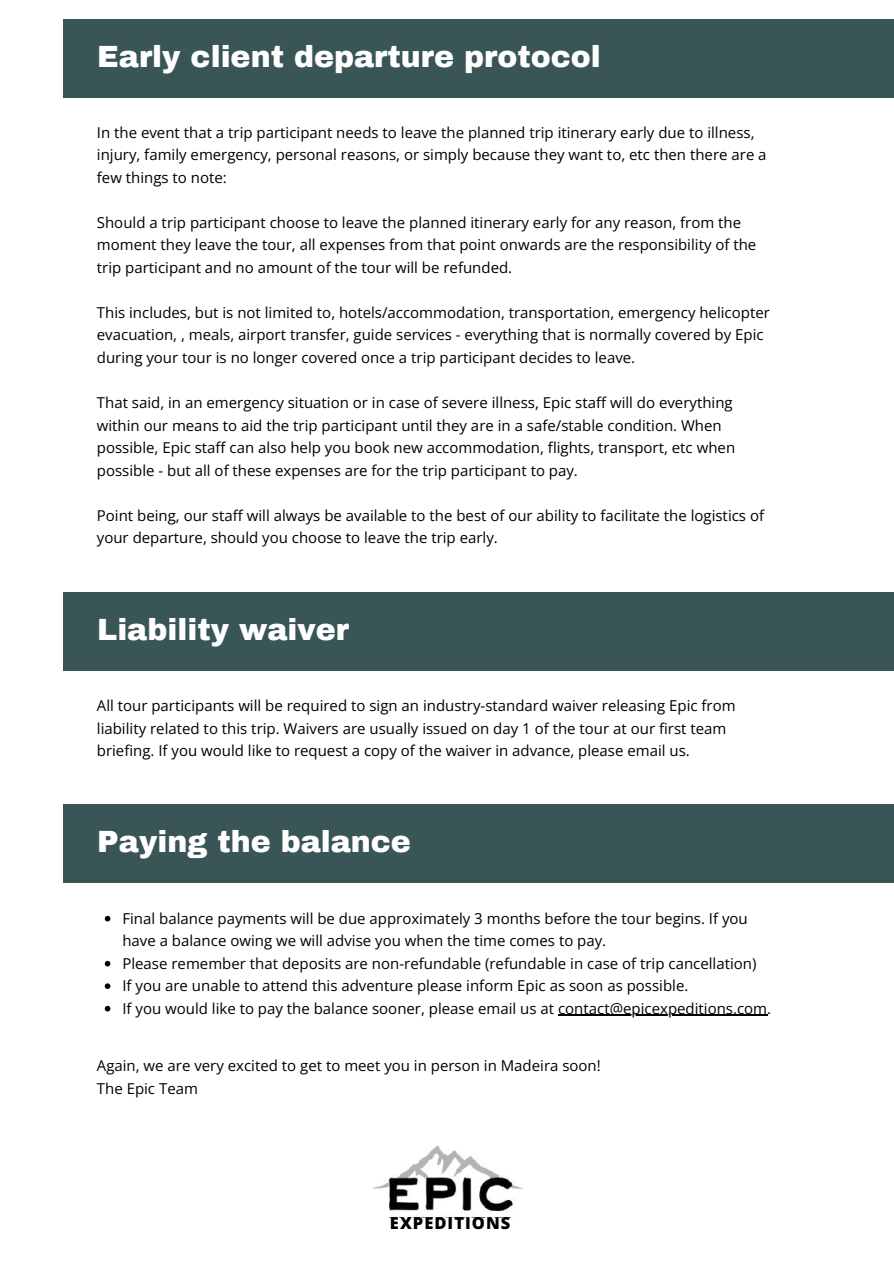
<style>
.page{position:relative;width:894px;height:1264px;background:#fff}
.page>*{position:absolute;margin:0;border:0;box-sizing:border-box;transform-origin:0 0}
.t1{font:900 30px "Archivo";color:#fff}
.t2{font:800 16.5px "Open Sans";letter-spacing:.06em;color:#000}
.t3{font:15px/22.5px "Open Sans";color:#000}
</style>
<div class="page">
<div style="left:63px;top:19px;width:830px;height:78px;background:#395556"></div>
<div style="left:63px;top:592px;width:830px;height:78px;background:#395556"></div>
<div style="left:63px;top:804px;width:830px;height:78px;background:#395556"></div>
<svg style="left:105px;top:915px;width:5px;height:6px"></svg>
<svg style="left:105px;top:960px;width:5px;height:6px"></svg>
<svg style="left:105px;top:983px;width:5px;height:6px"></svg>
<svg style="left:105px;top:1005px;width:5px;height:6px"></svg>
<hr style="left:558px;top:1014px;width:209px;height:2px;background:#000">
<img style="left:372px;top:1145px;width:150px;height:72px">
<h1 class="t1" style="left:97px;top:40px;width:505px">Early client departure protocol</h1>
<p class="t3" style="left:97px;top:121px;width:671px">In the event that a trip participant needs to leave the planned trip itinerary early due to illness, injury, family emergency, personal reasons, or simply because they want to, etc then there are a few things to note:</p>
<p class="t3" style="left:97px;top:211px;width:660px">Should a trip participant choose to leave the planned itinerary early for any reason, from the moment they leave the tour, all expenses from that point onwards are the responsibility of the trip participant and no amount of the tour will be refunded.</p>
<p class="t3" style="left:97px;top:301px;width:674px">This includes, but is not limited to, hotels/accommodation, transportation, emergency helicopter evacuation, , meals, airport transfer, guide services - everything that is normally covered by Epic during your tour is no longer covered once a trip participant decides to leave.</p>
<p class="t3" style="left:97px;top:391px;width:639px">That said, in an emergency situation or in case of severe illness, Epic staff will do everything within our means to aid the trip participant until they are in a safe/stable condition. When possible, Epic staff can also help you book new accommodation, flights, transport, etc when possible - but all of these expenses are for the trip participant to pay.</p>
<p class="t3" style="left:97px;top:503px;width:668px">Point being, our staff will always be available to the best of our ability to facilitate the logistics of your departure, should you choose to leave the trip early.</p>
<h1 class="t1" style="left:97px;top:613px;width:253px">Liability waiver</h1>
<p class="t3" style="left:97px;top:694px;width:640px">All tour participants will be required to sign an industry-standard waiver releasing Epic from liability related to this trip. Waivers are usually issued on day 1 of the tour at our first team briefing. If you would like to request a copy of the waiver in advance, please email us.</p>
<h1 class="t1" style="left:97px;top:826px;width:315px">Paying the balance</h1>
<p class="t3" style="left:122px;top:906px;width:650px">Final balance payments will be due approximately 3 months before the tour begins. If you have a balance owing we will advise you when the time comes to pay.<br>Please remember that deposits are non-refundable (refundable in case of trip cancellation)<br>If you are unable to attend this adventure please inform Epic as soon as possible.<br>If you would like to pay the balance sooner, please email us at contact@epicexpeditions.com.</p>
<p class="t3" style="left:97px;top:1054px;width:505px">Again, we are very excited to get to meet you in person in Madeira soon!<br>The Epic Team</p>
<p class="t2" style="left:390px;top:1211px;width:122px">EXPEDITIONS</p>
</div>
